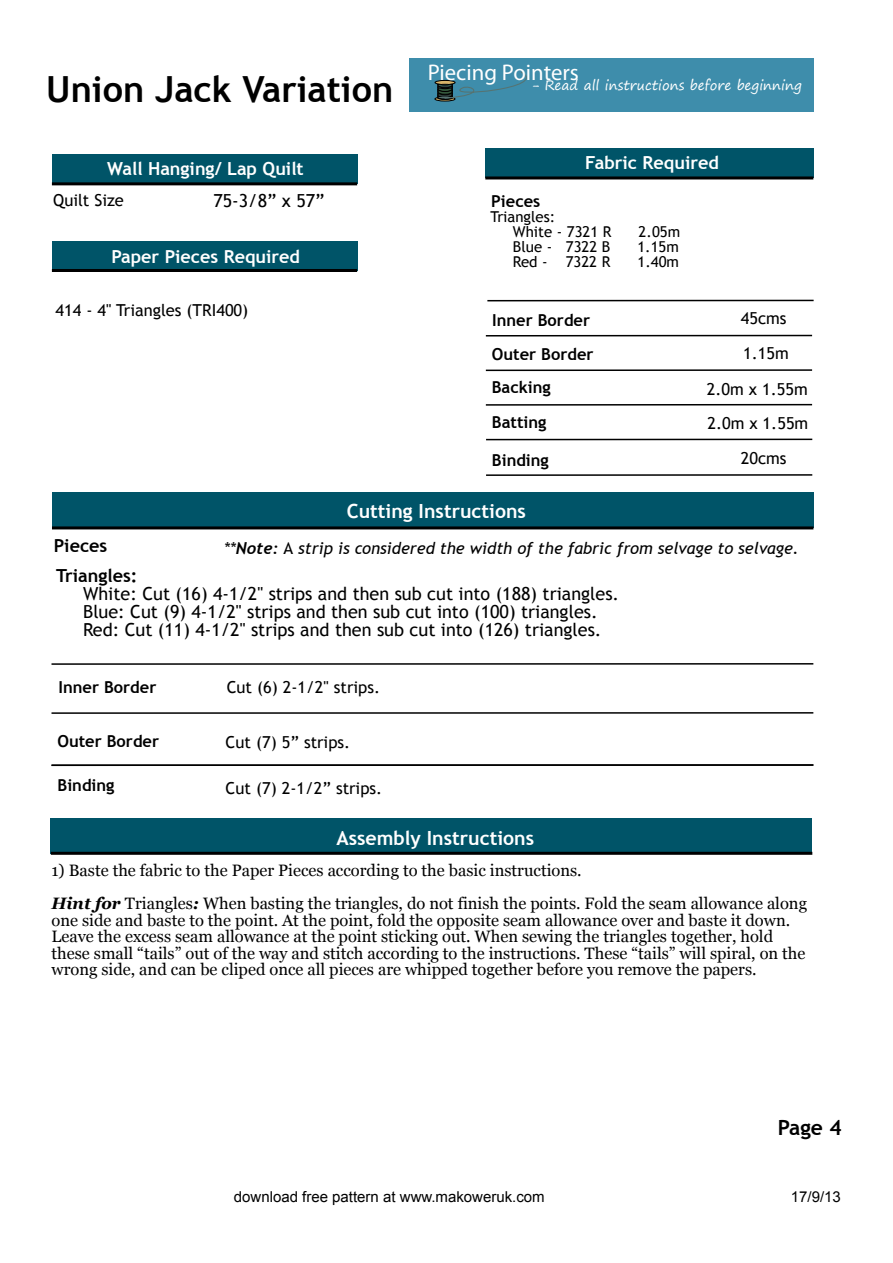
<style>
.page{position:relative;width:893px;height:1263px;background:#fff}
.page>*{position:absolute;margin:0;border:0;box-sizing:border-box;transform-origin:0 0}
.t1{font:700 36px "Trebuchet MS";color:#000}
.t2{font:22.65px "Tall Paul";color:#fff}
.t3{font:700 21px "Trebuchet MS";color:#000}
.t4{font:700 19.5px "Trebuchet MS";color:#fff}
.t5{font:18px/18px "Trebuchet MS";color:#000}
.t6{font:700 18px "Trebuchet MS";color:#fff}
.t7{font:700 18px "Trebuchet MS";color:#000}
.t8{font:16.5px/16.5px "Georgia";color:#000}
.t9{font:16.5px "Trebuchet MS";color:#000}
.t10{font:700 16.5px "Trebuchet MS";color:#000}
.t11{font:italic 16.5px "Trebuchet MS";color:#000}
.t12{font:15px/15px "Trebuchet MS";color:#000}
.t13{font:15px "Arial";color:#000}
.t14{font:13.5px "Segoe Print";color:#fff}
.s1{font-family:"Trebuchet";font-weight:700}
.s2{font-style:normal}
.s3{font-weight:700;font-style:italic}
</style>
<div class="page">
<div style="left:485px;top:149px;width:328px;height:29px;background:#005468"></div>
<hr style="left:485px;top:176px;width:328px;height:3px;background:#000">
<hr style="left:486px;top:404px;width:326px;height:2px;background:#000">
<hr style="left:486px;top:474px;width:326px;height:2px;background:#000">
<hr style="left:486px;top:369px;width:326px;height:2px;background:#000">
<hr style="left:52px;top:663px;width:761px;height:2px;background:#000">
<hr style="left:52px;top:712px;width:761px;height:2px;background:#000">
<hr style="left:486px;top:439px;width:326px;height:1px;background:#000">
<div style="left:52px;top:155px;width:305px;height:29px;background:#005468"></div>
<hr style="left:52px;top:182px;width:305px;height:3px;background:#000">
<div style="left:52px;top:241px;width:305px;height:29px;background:#005468"></div>
<hr style="left:52px;top:269px;width:305px;height:3px;background:#000">
<div style="left:409px;top:58px;width:404px;height:53px;background:#3e8dab"></div>
<div style="left:435px;top:97px;width:20px;height:4px;border:1px solid #000;border-radius:50%"></div>
<div style="left:437px;top:82px;width:16px;height:4px;border:1px solid #000;border-radius:50%"></div>
<div style="left:435px;top:80px;width:20px;height:5px;background:#d7b369;border-radius:50%"></div>
<div style="left:435px;top:80px;width:20px;height:5px;border:1px solid #000;border-radius:50%"></div>
<div style="left:437px;top:84px;width:16px;height:4px;border:1px solid #000;border-radius:50%"></div>
<div style="left:437px;top:85px;width:16px;height:4px;border:1px solid #000;border-radius:50%"></div>
<div style="left:437px;top:87px;width:16px;height:4px;border:1px solid #000;border-radius:50%"></div>
<div style="left:437px;top:88px;width:16px;height:4px;border:1px solid #000;border-radius:50%"></div>
<div style="left:437px;top:90px;width:16px;height:3px;border:1px solid #000;border-radius:50%"></div>
<div style="left:437px;top:91px;width:16px;height:4px;border:1px solid #000;border-radius:50%"></div>
<div style="left:437px;top:93px;width:16px;height:3px;border:1px solid #000;border-radius:50%"></div>
<div style="left:437px;top:94px;width:16px;height:4px;border:1px solid #000;border-radius:50%"></div>
<div style="left:437px;top:96px;width:16px;height:4px;border:1px solid #000;border-radius:50%"></div>
<div style="left:437px;top:96px;width:16px;height:3px;border:1px solid #000;border-radius:50%"></div>
<svg style="left:440px;top:71px;width:87px;height:29px"></svg>
<div style="left:52px;top:492px;width:761px;height:36px;background:#005468"></div>
<hr style="left:52px;top:526px;width:761px;height:3px;background:#000">
<div style="left:51px;top:818px;width:761px;height:35px;background:#005468"></div>
<hr style="left:51px;top:852px;width:761px;height:3px;background:#000">
<hr style="left:486px;top:335px;width:326px;height:1px;background:#000">
<hr style="left:52px;top:764px;width:761px;height:2px;background:#000">
<hr style="left:487px;top:300px;width:327px;height:1px;background:#000">
<h1 class="t1" style="left:46px;top:66px;width:348px">Union Jack Variation</h1>
<p class="t6" style="left:107px;top:157px;width:198px">Wall Hanging/ Lap Quilt</p>
<p class="t9" style="left:53px;top:191px;width:72px">Quilt Size</p>
<p class="t5" style="left:213px;top:192px;width:113px">75-3/8” x 57”</p>
<p class="t6" style="left:111px;top:245px;width:190px">Paper Pieces Required</p>
<p class="t9" style="left:56px;top:300px;width:194px">414 - 4" Triangles (TRI400)</p>
<h2 class="t2" style="left:428px;top:58px;width:152px">Piecing Pointers</h2>
<p class="t14" style="left:531px;top:73px;width:273px">- Read all instructions before beginning</p>
<p class="t10" style="left:491px;top:191px;width:51px">Pieces</p>
<p class="t6" style="left:585px;top:152px;width:135px">Fabric Required</p>
<p class="t12" style="left:513px;top:209px;width:100px;text-indent:-23px">Triangles:<br>White - 7321 R</p>
<p class="t12" style="left:639px;top:224px;width:43px">2.05m</p>
<p class="t12" style="left:513px;top:239px;width:99px">Blue - 7322 B</p>
<p class="t12" style="left:637px;top:239px;width:43px">1.15m</p>
<p class="t12" style="left:513px;top:254px;width:99px">Red - 7322 R</p>
<p class="t12" style="left:637px;top:254px;width:43px">1.40m</p>
<p class="t10" style="left:492px;top:309px;width:99px">Inner Border</p>
<p class="t9" style="left:741px;top:308px;width:47px">45cms</p>
<p class="t10" style="left:492px;top:344px;width:103px">Outer Border</p>
<p class="t9" style="left:743px;top:343px;width:47px">1.15m</p>
<p class="t10" style="left:492px;top:377px;width:61px">Backing</p>
<p class="t9" style="left:707px;top:379px;width:102px">2.0m x 1.55m</p>
<p class="t10" style="left:492px;top:412px;width:56px">Batting</p>
<p class="t9" style="left:707px;top:414px;width:102px">2.0m x 1.55m</p>
<p class="t10" style="left:492px;top:450px;width:58px">Binding</p>
<p class="t9" style="left:741px;top:449px;width:47px">20cms</p>
<p class="t4" style="left:347px;top:499px;width:181px">Cutting Instructions</p>
<p class="t7" style="left:54px;top:535px;width:55px">Pieces</p>
<p class="t11" style="left:224px;top:538px;width:577px">**<span class="s1">Note:</span> <span class="s2">A</span> strip is considered the width of the fabric from selvage to selvage.</p>
<p class="t7" style="left:56px;top:564px;width:83px">Triangles:</p>
<p class="t5" style="left:83px;top:585px;width:538px">White: Cut (16) 4-1/2" strips and then sub cut into (188) triangles.<br>Blue: Cut (9) 4-1/2" strips and then sub cut into (100) triangles.<br>Red: Cut (11) 4-1/2" strips and then sub cut into (126) triangles.</p>
<p class="t10" style="left:59px;top:677px;width:99px">Inner Border</p>
<p class="t10" style="left:57px;top:730px;width:103px">Outer Border</p>
<p class="t9" style="left:227px;top:677px;width:155px">Cut (6) 2-1/2" strips.</p>
<p class="t9" style="left:226px;top:732px;width:126px">Cut (7) 5” strips.</p>
<p class="t10" style="left:58px;top:775px;width:58px">Binding</p>
<p class="t9" style="left:226px;top:778px;width:158px">Cut (7) 2-1/2” strips.</p>
<p class="t4" style="left:336px;top:825px;width:199px">Assembly Instructions</p>
<p class="t8" style="left:52px;top:854px;width:757px;line-height:33px">1) Baste the fabric to the Paper Pieces according to the basic instructions.<br><span class="s3">Hint for</span> Triangles<span class="s3">:</span> When basting the triangles, do not finish the points. Fold the seam allowance along</p>
<p class="t8" style="left:52px;top:912px;width:755px">one side and baste to the point. At the point, fold the opposite seam allowance over and baste it down.<br>Leave the excess seam allowance at the point sticking out. When sewing the triangles together, hold these small “tails” out of the way and stitch according to the instructions. These “tails” will spiral, on the wrong side, and can be cliped once all pieces are whipped together before you remove the papers.</p>
<p class="t3" style="left:778px;top:1114px;width:65px">Page 4</p>
<p class="t13" style="left:234px;top:1186px;width:312px">download free pattern at www.makoweruk.com</p>
<p class="t13" style="left:791px;top:1186px;width:52px">17/9/13</p>
</div>
